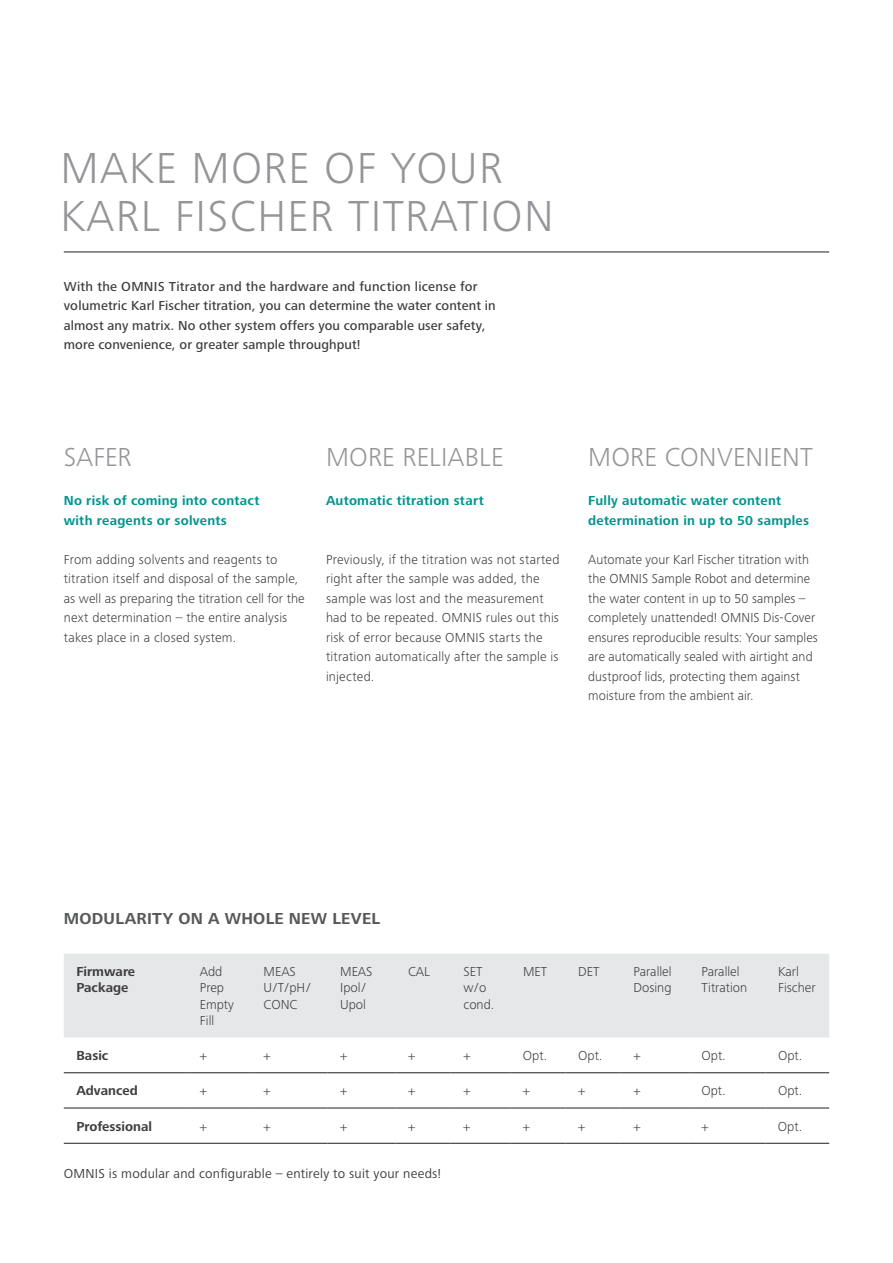
<style>
.page{position:relative;width:893px;height:1263px;background:#fff}
.page>*{position:absolute;margin:0;border:0;box-sizing:border-box;transform-origin:0 0}
.t1{font:300 45px/48px "Frutiger Next Pro";letter-spacing:.03em;color:#939598}
.t2{font:300 27px "Frutiger Next Pro";letter-spacing:.005em;color:#939598}
.t3{font:700 16.5px "Frutiger Next Pro";letter-spacing:.015em;color:#57585a}
.t4{font:300 13.5px/19.5px "Frutiger Next Pro";letter-spacing:.01em;color:#3e3e3f}
.t5{font:500 13.5px/19.5px "Frutiger Next Pro";letter-spacing:.01em;color:#3e3e3f}
.t6{font:700 13.5px/19.5px "Frutiger Next Pro";letter-spacing:.015em;color:#00968f}
.t7{font:13.5px "Frutiger Next Pro";letter-spacing:.015em;color:#3e3e3f}
.t8{font:700 13.5px/16.2px "Frutiger Next Pro";color:#3e3e3f}
</style>
<div class="page">
<hr style="left:64px;top:252px;width:765px;height:1px;background:#231f20">
<div style="left:64px;top:954px;width:765px;height:83px;background:#e6e7e9"></div>
<hr style="left:64px;top:1072px;width:123px;height:1px;background:#231f20">
<hr style="left:187px;top:1072px;width:64px;height:1px;background:#231f20">
<hr style="left:251px;top:1072px;width:76px;height:1px;background:#231f20">
<hr style="left:327px;top:1072px;width:68px;height:1px;background:#231f20">
<hr style="left:395px;top:1072px;width:56px;height:1px;background:#231f20">
<hr style="left:451px;top:1072px;width:59px;height:1px;background:#231f20">
<hr style="left:510px;top:1072px;width:56px;height:1px;background:#231f20">
<hr style="left:566px;top:1072px;width:55px;height:1px;background:#231f20">
<hr style="left:621px;top:1072px;width:68px;height:1px;background:#231f20">
<hr style="left:689px;top:1072px;width:76px;height:1px;background:#231f20">
<hr style="left:765px;top:1072px;width:64px;height:1px;background:#231f20">
<hr style="left:64px;top:1108px;width:123px;height:1px;background:#231f20">
<hr style="left:187px;top:1108px;width:64px;height:1px;background:#231f20">
<hr style="left:251px;top:1108px;width:76px;height:1px;background:#231f20">
<hr style="left:327px;top:1108px;width:68px;height:1px;background:#231f20">
<hr style="left:395px;top:1108px;width:56px;height:1px;background:#231f20">
<hr style="left:451px;top:1108px;width:59px;height:1px;background:#231f20">
<hr style="left:510px;top:1108px;width:56px;height:1px;background:#231f20">
<hr style="left:566px;top:1108px;width:55px;height:1px;background:#231f20">
<hr style="left:621px;top:1108px;width:68px;height:1px;background:#231f20">
<hr style="left:689px;top:1108px;width:76px;height:1px;background:#231f20">
<hr style="left:765px;top:1108px;width:64px;height:1px;background:#231f20">
<hr style="left:64px;top:1143px;width:123px;height:1px;background:#231f20">
<hr style="left:187px;top:1143px;width:64px;height:1px;background:#231f20">
<hr style="left:251px;top:1143px;width:76px;height:1px;background:#231f20">
<hr style="left:327px;top:1143px;width:68px;height:1px;background:#231f20">
<hr style="left:395px;top:1143px;width:56px;height:1px;background:#231f20">
<hr style="left:451px;top:1143px;width:59px;height:1px;background:#231f20">
<hr style="left:510px;top:1143px;width:56px;height:1px;background:#231f20">
<hr style="left:566px;top:1143px;width:55px;height:1px;background:#231f20">
<hr style="left:621px;top:1143px;width:68px;height:1px;background:#231f20">
<hr style="left:689px;top:1143px;width:76px;height:1px;background:#231f20">
<hr style="left:765px;top:1143px;width:64px;height:1px;background:#231f20">
<h1 class="t1" style="left:60px;top:144px;width:495px">MAKE MORE OF YOUR<br>KARL FISCHER TITRATION</h1>
<p class="t5" style="left:64px;top:276px;width:433px">With the OMNIS Titrator and the hardware and function license for volumetric Karl Fischer titration, you can determine the water content in almost any matrix. No other system offers you comparable user safety, more convenience, or greater sample throughput!</p>
<h2 class="t2" style="left:64px;top:441px;width:70px">SAFER</h2>
<p class="t6" style="left:64px;top:491px;width:197px">No risk of coming into contact with reagents or solvents</p>
<p class="t4" style="left:64px;top:549px;width:242px">From adding solvents and reagents to titration itself and disposal of the sample, as well as preparing the titration cell for the next determination – the entire analysis takes place in a closed system.</p>
<h2 class="t2" style="left:326px;top:441px;width:179px">MORE RELIABLE</h2>
<p class="t6" style="left:326px;top:491px;width:159px">Automatic titration start</p>
<p class="t4" style="left:326px;top:549px;width:235px">Previously, if the titration was not started right after the sample was added, the sample was lost and the measurement had to be repeated. OMNIS rules out this risk of error because OMNIS starts the titration automatically after the sample is injected.</p>
<h2 class="t2" style="left:588px;top:441px;width:226px">MORE CONVENIENT</h2>
<p class="t6" style="left:588px;top:491px;width:222px">Fully automatic water content determination in up to 50 samples</p>
<p class="t4" style="left:588px;top:549px;width:231px">Automate your Karl Fischer titration with the OMNIS Sample Robot and determine the water content in up to 50 samples – completely unattended! OMNIS Dis-Cover ensures reproducible results: Your samples are automatically sealed with airtight and dustproof lids, protecting them against moisture from the ambient air.</p>
<p class="t3" style="left:64px;top:909px;width:318px">MODULARITY ON A WHOLE NEW LEVEL</p>
<p class="t8" style="left:77px;top:963px;width:60px">Firmware<br>Package</p>
<p class="t4" style="left:200px;top:963px;width:36px;line-height:16.2px">Add<br>Prep<br>Empty<br>Fill</p>
<p class="t4" style="left:264px;top:963px;width:48px;line-height:16.2px">MEAS<br>U/T/pH/<br>CONC</p>
<p class="t4" style="left:340px;top:963px;width:34px;line-height:16.2px">MEAS<br>Ipol/<br>Upol</p>
<p class="t4" style="left:408px;top:962px;width:23px">CAL</p>
<p class="t4" style="left:463px;top:963px;width:32px;line-height:16.2px">SET w/o cond.</p>
<p class="t4" style="left:523px;top:962px;width:26px">MET</p>
<p class="t4" style="left:578px;top:962px;width:23px">DET</p>
<p class="t4" style="left:634px;top:963px;width:39px;line-height:16.2px">Parallel<br>Dosing</p>
<p class="t4" style="left:702px;top:963px;width:47px;line-height:16.2px">Parallel<br>Titration</p>
<p class="t4" style="left:778px;top:963px;width:39px;line-height:16.2px">Karl<br>Fischer</p>
<p class="t8" style="left:76px;top:1047px;width:33px">Basic</p>
<p class="t4" style="left:200px;top:1046px;width:9px">+</p>
<p class="t4" style="left:264px;top:1046px;width:9px">+</p>
<p class="t4" style="left:340px;top:1046px;width:9px">+</p>
<p class="t4" style="left:408px;top:1046px;width:9px">+</p>
<p class="t4" style="left:463px;top:1046px;width:9px">+</p>
<p class="t4" style="left:523px;top:1046px;width:26px">Opt.</p>
<p class="t4" style="left:578px;top:1046px;width:26px">Opt.</p>
<p class="t4" style="left:633px;top:1046px;width:9px">+</p>
<p class="t4" style="left:701px;top:1046px;width:26px">Opt.</p>
<p class="t4" style="left:778px;top:1046px;width:26px">Opt.</p>
<p class="t8" style="left:76px;top:1083px;width:63px">Advanced</p>
<p class="t4" style="left:200px;top:1081px;width:9px">+</p>
<p class="t4" style="left:264px;top:1081px;width:9px">+</p>
<p class="t4" style="left:340px;top:1081px;width:9px">+</p>
<p class="t4" style="left:408px;top:1081px;width:9px">+</p>
<p class="t4" style="left:463px;top:1081px;width:9px">+</p>
<p class="t4" style="left:523px;top:1081px;width:9px">+</p>
<p class="t4" style="left:578px;top:1081px;width:9px">+</p>
<p class="t4" style="left:633px;top:1081px;width:9px">+</p>
<p class="t4" style="left:701px;top:1081px;width:26px">Opt.</p>
<p class="t4" style="left:778px;top:1081px;width:26px">Opt.</p>
<p class="t8" style="left:76px;top:1118px;width:77px">Professional</p>
<p class="t4" style="left:200px;top:1116px;width:9px">+</p>
<p class="t4" style="left:263px;top:1116px;width:9px">+</p>
<p class="t4" style="left:340px;top:1116px;width:9px">+</p>
<p class="t4" style="left:408px;top:1116px;width:9px">+</p>
<p class="t4" style="left:463px;top:1116px;width:9px">+</p>
<p class="t4" style="left:523px;top:1116px;width:9px">+</p>
<p class="t4" style="left:578px;top:1116px;width:9px">+</p>
<p class="t4" style="left:633px;top:1116px;width:9px">+</p>
<p class="t4" style="left:701px;top:1116px;width:9px">+</p>
<p class="t4" style="left:778px;top:1116px;width:26px">Opt.</p>
<p class="t7" style="left:64px;top:1166px;width:379px">OMNIS is modular and configurable – entirely to suit your needs!</p>
</div>
